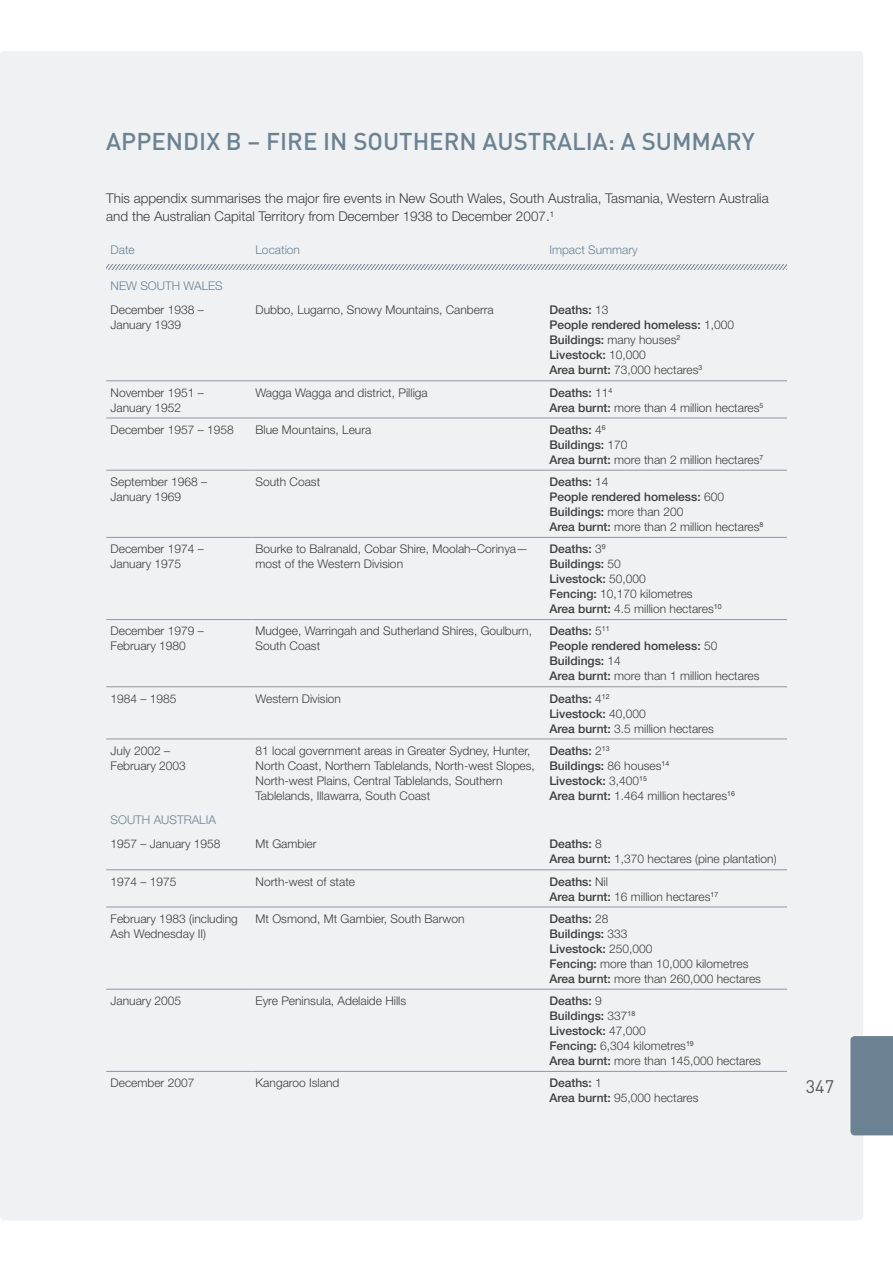
<style>
.page{position:relative;width:893px;height:1263px;background:#fff}
.page>*{position:absolute;margin:0;border:0;box-sizing:border-box;transform-origin:0 0}
.Heading_1{font:500 24px "DIN";color:#6b8293}
.t1{font:18px "DIN";color:#57585a}
.t2{font:300 13.5px/18.8px "Helvetica Neue";color:#3e3e3f}
.Table_Body_Copy{font:300 12px/15px "Helvetica Neue";color:#3e3e3f}
.Table_Body_Copy-2{font:500 12px/15px "Helvetica Neue";color:#3e3e3f}
.Table_Heading{font:300 12px "Helvetica Neue";color:#6b8293}
.s1{font-weight:300}
.s2{font-weight:500}
</style>
<div class="page">
<div style="left:0;top:51px;width:863px;height:1169px;background:#eff1f3;border-radius:4px"></div>
<div style="left:850px;top:1036px;width:43px;height:99px;background:#6b8293"></div>
<hr style="left:106px;top:380px;width:145px;height:1px;background:#939598">
<hr style="left:251px;top:380px;width:294px;height:1px;background:#939598">
<hr style="left:545px;top:380px;width:242px;height:1px;background:#939598">
<hr style="left:106px;top:418px;width:145px;height:1px;background:#939598">
<hr style="left:251px;top:418px;width:294px;height:1px;background:#939598">
<hr style="left:545px;top:418px;width:242px;height:1px;background:#939598">
<hr style="left:106px;top:470px;width:145px;height:1px;background:#939598">
<hr style="left:251px;top:470px;width:294px;height:1px;background:#939598">
<hr style="left:545px;top:470px;width:242px;height:1px;background:#939598">
<hr style="left:106px;top:537px;width:145px;height:1px;background:#939598">
<hr style="left:251px;top:537px;width:294px;height:1px;background:#939598">
<hr style="left:545px;top:537px;width:242px;height:1px;background:#939598">
<hr style="left:106px;top:619px;width:145px;height:1px;background:#939598">
<hr style="left:251px;top:619px;width:294px;height:1px;background:#939598">
<hr style="left:545px;top:619px;width:242px;height:1px;background:#939598">
<hr style="left:106px;top:686px;width:145px;height:1px;background:#939598">
<hr style="left:251px;top:686px;width:294px;height:1px;background:#939598">
<hr style="left:545px;top:686px;width:242px;height:1px;background:#939598">
<hr style="left:106px;top:739px;width:145px;height:1px;background:#939598">
<hr style="left:251px;top:739px;width:294px;height:1px;background:#939598">
<hr style="left:545px;top:739px;width:242px;height:1px;background:#939598">
<hr style="left:106px;top:869px;width:145px;height:1px;background:#939598">
<hr style="left:251px;top:869px;width:294px;height:1px;background:#939598">
<hr style="left:545px;top:869px;width:242px;height:1px;background:#939598">
<hr style="left:106px;top:907px;width:145px;height:1px;background:#939598">
<hr style="left:251px;top:907px;width:294px;height:1px;background:#939598">
<hr style="left:545px;top:907px;width:242px;height:1px;background:#939598">
<hr style="left:106px;top:989px;width:145px;height:1px;background:#939598">
<hr style="left:251px;top:989px;width:294px;height:1px;background:#939598">
<hr style="left:545px;top:989px;width:242px;height:1px;background:#939598">
<hr style="left:106px;top:1071px;width:145px;height:1px;background:#939598">
<hr style="left:251px;top:1071px;width:294px;height:1px;background:#939598">
<hr style="left:545px;top:1071px;width:242px;height:1px;background:#939598">
<svg style="left:106px;top:265px;width:681px;height:4px"></svg>
<p class="Heading_1" style="left:106px;top:126px;width:650px">APPENDIX B – FI RE IN SOUTHERN AUSTRALIA: A SUMMARY</p>
<p class="t2" style="left:106px;top:188px;width:664px">This appendix summarises the major fire events in New South Wales, South Australia, Tasmania, Western Australia and the Australian Capital Territory from December 1938 to December 2007.<sup>1</sup></p>
<p class="Table_Heading" style="left:111px;top:242px;width:26px">Date</p>
<p class="Table_Heading" style="left:256px;top:242px;width:46px">Location</p>
<p class="Table_Heading" style="left:549px;top:242px;width:90px">Impact Summary</p>
<p class="Table_Heading" style="left:111px;top:278px;width:114px">NEW SOUTH WALES</p>
<p class="Table_Body_Copy" style="left:111px;top:302px;width:95px">December 1938 –<br>January 1939</p>
<p class="Table_Body_Copy" style="left:256px;top:302px;width:240px">Dubbo, Lugarno, Snowy Mountains, Canberra</p>
<p class="Table_Body_Copy-2" style="left:549px;top:302px;width:186px">Deaths: <span class="s1">13<br></span>People rendered homeless: <span class="s1">1,000<br></span>Buildings: <span class="s1">many houses</span><sup>2<br></sup>Livestock: <span class="s1">10,000<br></span>Area burnt: <span class="s1">73,000 hectares</span><sup>3</sup></p>
<p class="Table_Body_Copy" style="left:111px;top:385px;width:95px">November 1951 –<br>January 1952</p>
<p class="Table_Body_Copy" style="left:256px;top:385px;width:174px">Wagga Wagga and district, Pilliga</p>
<p class="Table_Body_Copy" style="left:549px;top:385px;width:216px"><span class="s2">Deaths:</span> 11<sup>4<br></sup><span class="s2">Area burnt:</span> more than 4 million hectares<sup>5</sup></p>
<p class="Table_Body_Copy" style="left:111px;top:422px;width:125px">December 1957 – 1958</p>
<p class="Table_Body_Copy" style="left:256px;top:422px;width:117px">Blue Mountains, Leura</p>
<p class="Table_Body_Copy" style="left:549px;top:422px;width:216px"><span class="s2">Deaths:</span> 4<sup>6<br></sup><span class="s2">Buildings:</span> 170<br><span class="s2">Area burnt:</span> more than 2 million hectares<sup>7</sup></p>
<p class="Table_Body_Copy" style="left:111px;top:474px;width:98px">September 1968 –<br>January 1969</p>
<p class="Table_Body_Copy" style="left:256px;top:474px;width:66px">South Coast</p>
<p class="Table_Body_Copy-2" style="left:549px;top:474px;width:216px">Deaths: <span class="s1">14<br></span>People rendered homeless: <span class="s1">600<br></span>Buildings: <span class="s1">more than 200<br></span>Area burnt: <span class="s1">more than 2 million hectares</span><sup>8</sup></p>
<p class="Table_Body_Copy" style="left:111px;top:541px;width:95px">December 1974 –<br>January 1975</p>
<p class="Table_Body_Copy" style="left:256px;top:541px;width:274px">Bourke to Balranald, Cobar Shire, Moolah–Corinya— most of the Western Division</p>
<p class="Table_Body_Copy-2" style="left:549px;top:541px;width:174px">Deaths: <span class="s1">3</span><sup>9<br></sup>Buildings: <span class="s1">50<br></span>Livestock: <span class="s1">50,000<br></span>Fencing: <span class="s1">10,170 kilometres<br></span>Area burnt: <span class="s1">4.5 million hectares</span><sup>10</sup></p>
<p class="Table_Body_Copy" style="left:111px;top:623px;width:95px">December 1979 –<br>February 1980</p>
<p class="Table_Body_Copy" style="left:256px;top:623px;width:278px">Mudgee, Warringah and Sutherland Shires, Goulburn,<br>South Coast</p>
<p class="Table_Body_Copy-2" style="left:549px;top:623px;width:212px">Deaths: <span class="s1">5</span><sup>11<br></sup>People rendered homeless: <span class="s1">50<br></span>Buildings: <span class="s1">14<br></span>Area burnt: <span class="s1">more than 1 million hectares</span></p>
<p class="Table_Body_Copy" style="left:111px;top:690px;width:68px">1984 – 1985</p>
<p class="Table_Body_Copy" style="left:256px;top:690px;width:87px">Western Division</p>
<p class="Table_Body_Copy-2" style="left:549px;top:691px;width:166px">Deaths: <span class="s1">4</span><sup>12<br></sup>Livestock: <span class="s1">40,000<br></span>Area burnt: <span class="s1">3.5 million hectares</span></p>
<p class="Table_Body_Copy" style="left:111px;top:743px;width:77px">July 2002 –<br>February 2003</p>
<p class="Table_Body_Copy" style="left:256px;top:743px;width:281px">81 local government areas in Greater Sydney, Hunter, North Coast, Northern Tablelands, North-west Slopes, North-west Plains, Central Tablelands, Southern Tablelands, Illawarra, South Coast</p>
<p class="Table_Body_Copy-2" style="left:549px;top:743px;width:187px">Deaths: <span class="s1">2</span><sup>13<br></sup>Buildings: <span class="s1">86 houses</span><sup>14<br></sup>Livestock: <span class="s1">3,400</span><sup>15<br></sup>Area burnt: <span class="s1">1.464 million hectares</span><sup>16</sup></p>
<p class="Table_Heading" style="left:111px;top:812px;width:107px">SOUTH AUSTRALIA</p>
<p class="Table_Body_Copy" style="left:111px;top:836px;width:112px">1957 – January 1958</p>
<p class="Table_Body_Copy" style="left:256px;top:836px;width:63px">Mt Gambier</p>
<p class="Table_Body_Copy" style="left:549px;top:836px;width:229px"><span class="s2">Deaths:</span> 8<br><span class="s2">Area burnt:</span> 1,370 hectares (pine plantation)</p>
<p class="Table_Body_Copy" style="left:111px;top:873px;width:68px">1974 – 1975</p>
<p class="Table_Body_Copy" style="left:256px;top:873px;width:101px">North-west of state</p>
<p class="Table_Body_Copy" style="left:549px;top:873px;width:170px"><span class="s2">Deaths:</span> Nil<br><span class="s2">Area burnt:</span> 16 million hectares<sup>17</sup></p>
<p class="Table_Body_Copy" style="left:111px;top:911px;width:129px">February 1983 (including<br>Ash Wednesday II)</p>
<p class="Table_Body_Copy" style="left:256px;top:911px;width:210px">Mt Osmond, Mt Gambier, South Barwon</p>
<p class="Table_Body_Copy" style="left:549px;top:911px;width:213px"><span class="s2">Deaths:</span> 28<br><span class="s2">Buildings:</span> 333<br><span class="s2">Livestock:</span> 250,000<br><span class="s2">Fencing:</span> more than 10,000 kilometres<br><span class="s2">Area burnt:</span> more than 260,000 hectares</p>
<p class="Table_Body_Copy" style="left:111px;top:993px;width:72px">January 2005</p>
<p class="Table_Body_Copy" style="left:256px;top:993px;width:152px">Eyre Peninsula, Adelaide Hills</p>
<p class="Table_Body_Copy" style="left:549px;top:993px;width:213px"><span class="s2">Deaths:</span> 9<br><span class="s2">Buildings:</span> 337<sup>18<br></sup><span class="s2">Livestock:</span> 47,000<br><span class="s2">Fencing:</span> 6,304 kilometres<sup>19<br></sup><span class="s2">Area burnt:</span> more than 145,000 hectares</p>
<p class="Table_Body_Copy" style="left:111px;top:1075px;width:85px">December 2007</p>
<p class="Table_Body_Copy" style="left:256px;top:1075px;width:85px">Kangaroo Island</p>
<p class="Table_Body_Copy-2" style="left:549px;top:1075px;width:151px">Deaths: <span class="s1">1<br></span>Area burnt: <span class="s1">95,000 hectares</span></p>
<h2 class="t1" style="left:806px;top:1075px;width:30px">347</h2>
</div>
